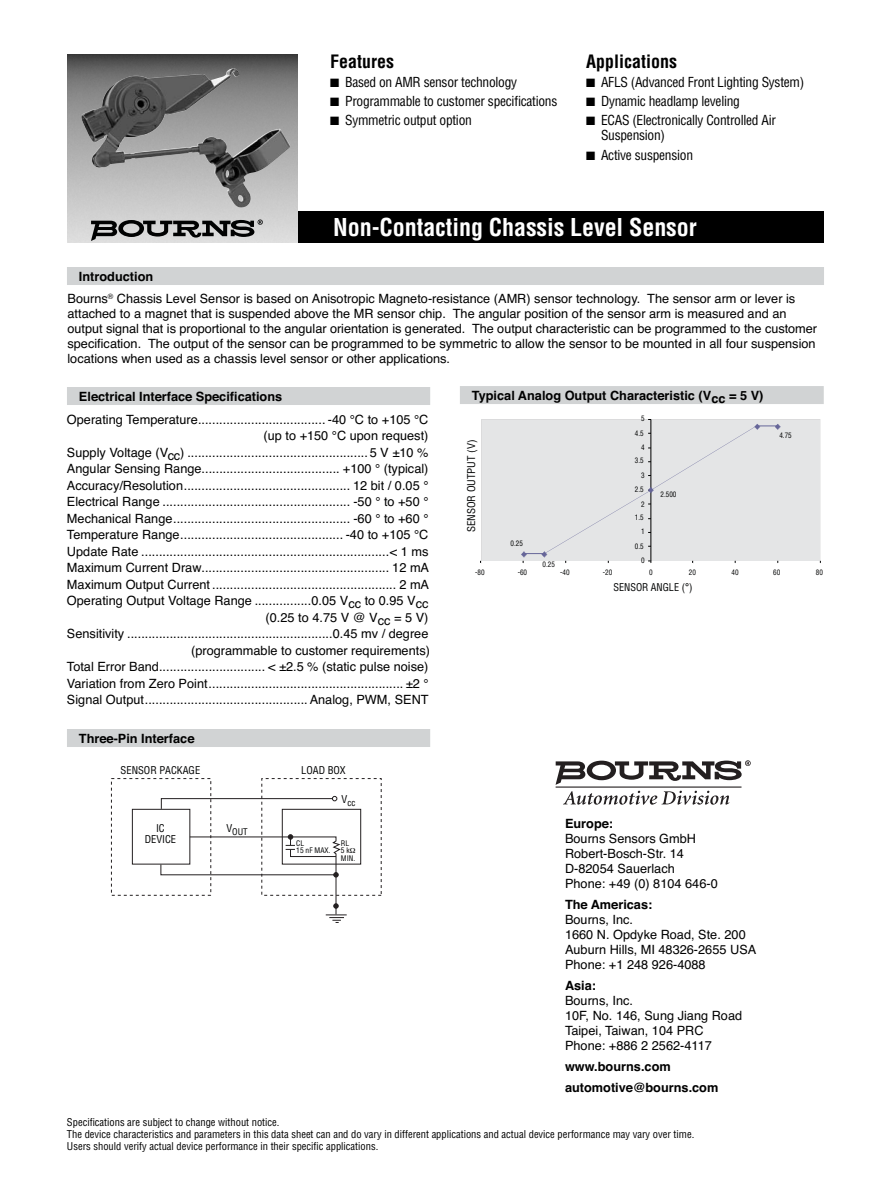
<style>
.page{position:relative;width:891px;height:1188px;background:#fff}
.page>*{position:absolute;margin:0;border:0;box-sizing:border-box;transform-origin:0 0}
.t1{font:700 condensed 24px "Helvetica";letter-spacing:-.005em;color:#fff}
.t2{font:700 condensed 18px "Helvetica";color:#000}
.t3{font:condensed 13.5px/15px "Helvetica";letter-spacing:-.02em;color:#000}
.t4{font:12.75px/16.5px "Helvetica";color:#000}
.t5{font:700 12.75px/21px "Helvetica";color:#000}
.t6{font:condensed 10.5px/12px "Helvetica";color:#000}
.t7{font:condensed 10.5px/10.5px "Helvetica";color:#010202;text-align:center}
.t8{font:condensed 10.5px "Helvetica";color:#010202;scale:1.04 1}
.t9{font:condensed 9px "Helvetica";color:#010202}
.t10{font:condensed 7.5px/7.5px "Helvetica";color:#010202}
.t11{font:condensed 7.35px "Helvetica";color:#010202}
</style>
<div class="page">
<div style="left:67px;top:267px;width:757px;height:18px;background:#d1d3d4"></div>
<div style="left:289px;top:212px;width:535px;height:31px;background:#000"></div>
<img style="left:68px;top:54px;width:230px;height:189px">
<svg style="left:91px;top:220px;width:172px;height:21px;background:#7d7e7e"></svg>
<div style="left:67px;top:387px;width:363px;height:18px;background:#d1d3d4"></div>
<div style="left:460px;top:386px;width:364px;height:18px;background:#d1d3d4"></div>
<svg style="left:563px;top:791px;width:166px;height:14px"></svg>
<svg style="left:556px;top:760px;width:195px;height:25px"></svg>
<hr style="left:556px;top:787px;width:186px;height:1px;background:#231f20">
<img style="left:92px;top:68px;width:198px;height:140px">
<div style="left:67px;top:729px;width:363px;height:18px;background:#d1d3d4"></div>
<div style="left:481px;top:419px;width:339px;height:142px;background:#e4e5e6"></div>
<svg style="left:521px;top:419px;width:260px;height:144px"></svg>
<svg style="left:111px;top:778px;width:271px;height:145px"></svg>
<h2 class="t2" style="left:330px;top:54px;width:65px">Features</h2>
<p class="t3" style="left:330px;top:76px;width:189px">■ Based on AMR sensor technology</p>
<p class="t3" style="left:330px;top:95px;width:229px">■ Programmable to customer specifications</p>
<p class="t3" style="left:330px;top:114px;width:143px">■ Symmetric output option</p>
<h2 class="t2" style="left:586px;top:54px;width:93px">Applications</h2>
<p class="t3" style="left:586px;top:76px;width:220px">■ AFLS (Advanced Front Lighting System)</p>
<p class="t3" style="left:586px;top:95px;width:155px">■ Dynamic headlamp leveling</p>
<p class="t3" style="left:601px;top:114px;width:176px;text-indent:-15px">■ ECAS (Electronically Controlled Air<br>Suspension)</p>
<p class="t3" style="left:586px;top:148px;width:109px">■ Active suspension</p>
<p class="t5" style="left:79px;top:267px;width:76px">Introduction</p>
<h1 class="t1" style="left:333px;top:218px;width:365px">Non-Contacting Chassis Level Sensor</h1>
<p class="t4" style="left:68px;top:292px;width:751px;line-height:15px">Bourns<sup>®</sup> Chassis Level Sensor is based on Anisotropic Magneto-resistance (AMR) sensor technology. The sensor arm or lever is attached to a magnet that is suspended above the MR sensor chip. The angular position of the sensor arm is measured and an output signal that is proportional to the angular orientation is generated. The output characteristic can be programmed to the customer specification. The output of the sensor can be programmed to be symmetric to allow the sensor to be mounted in all four suspension locations when used as a chassis level sensor or other applications.</p>
<p class="t5" style="left:79px;top:387px;width:205px">Electrical Interface Specifications</p>
<p class="t5" style="left:472px;top:386px;width:293px">Typical Analog Output Characteristic (Vcc = 5 V)</p>
<p class="t4" style="left:67px;top:412px;width:365px;text-align:right">Operating Temperature .................................... -40 °C to +105 °C (up to +150 °C upon request)<br>Supply Voltage (Vcc) ...................................................5 V ±10 % Angular Sensing Range....................................... +100 ° (typical)<br>Accuracy/Resolution ............................................... 12 bit / 0.05 ° Electrical Range ..................................................... -50 ° to +50 ° Mechanical Range .................................................. -60 ° to +60 ° Temperature Range .............................................. -40 to +105 °C Update Rate ......................................................................&lt; 1 ms Maximum Current Draw ..................................................... 12 mA Maximum Output Current .................................................... 2 mA Operating Output Voltage Range ................0.05 Vcc to 0.95 Vcc (0.25 to 4.75 V @ Vcc = 5 V)<br>Sensitivity ..........................................................0.45 mv / degree (programmable to customer requirements)<br>Total Error Band.............................. &lt; ±2.5 % (static pulse noise)<br>Variation from Zero Point ....................................................... ±2 ° Signal Output .............................................. Analog, PWM, SENT</p>
<p class="t5" style="left:79px;top:729px;width:117px">Three-Pin Interface</p>
<p class="t7" style="left:121px;top:766px;width:81px">SENSOR PACKAGE</p>
<p class="t7" style="left:145px;top:824px;width:33px">IC<br>DEVICE</p>
<p class="t9" style="left:226px;top:828px;width:23px"><sup>V</sup>OUT</p>
<p class="t7" style="left:301px;top:766px;width:46px">LOAD BOX</p>
<p class="t9" style="left:342px;top:799px;width:15px"><sup>V</sup>cc</p>
<p class="t10" style="left:296px;top:840px;width:36px">CL<br>15 nF MAX.</p>
<p class="t10" style="left:341px;top:840px;width:16px">RL<br>5 k<br>MIN.</p>
<p class="t8" style="left:467px;top:532px;width:91px;rotate:-90deg">SENSOR OUTPUT (V)</p>
<p class="t11" style="left:511px;top:541px;width:14px">0.25</p>
<p class="t11" style="left:641px;top:416px;width:5px">5</p>
<p class="t11" style="left:635px;top:430px;width:10px">4.5</p>
<p class="t11" style="left:641px;top:444px;width:5px">4</p>
<p class="t11" style="left:635px;top:458px;width:10px">3.5</p>
<p class="t11" style="left:641px;top:473px;width:5px">3</p>
<p class="t11" style="left:635px;top:486px;width:10px">2.5</p>
<p class="t11" style="left:641px;top:501px;width:5px">2</p>
<p class="t11" style="left:635px;top:515px;width:10px">1.5</p>
<p class="t11" style="left:641px;top:529px;width:5px">1</p>
<p class="t11" style="left:635px;top:543px;width:10px">0.5</p>
<p class="t11" style="left:661px;top:492px;width:17px">2.500</p>
<p class="t11" style="left:779px;top:432px;width:14px">4.75</p>
<p class="t11" style="left:641px;top:557px;width:5px">0</p>
<p class="t11" style="left:543px;top:562px;width:14px">0.25</p>
<p class="t11" style="left:475px;top:569px;width:11px">-80</p>
<p class="t11" style="left:518px;top:569px;width:11px">-60</p>
<p class="t11" style="left:560px;top:569px;width:11px">-40</p>
<p class="t11" style="left:603px;top:569px;width:11px">-20</p>
<p class="t11" style="left:649px;top:569px;width:5px">0</p>
<p class="t11" style="left:689px;top:569px;width:9px">20</p>
<p class="t11" style="left:732px;top:569px;width:9px">40</p>
<p class="t11" style="left:773px;top:569px;width:9px">60</p>
<p class="t11" style="left:816px;top:569px;width:9px">80</p>
<p class="t7" style="left:613px;top:582px;width:81px">SENSOR ANGLE (°)</p>
<p class="t5" style="left:565px;top:815px;width:50px">Europe:</p>
<p class="t4" style="left:565px;top:833px;width:154px;line-height:15px">Bourns Sensors GmbH<br>Robert-Bosch-Str. 14<br>D-82054 Sauerlach<br>Phone: +49 (0) 8104 646-0</p>
<p class="t5" style="left:565px;top:896px;width:89px">The Americas:</p>
<p class="t4" style="left:565px;top:914px;width:193px;line-height:15px">Bourns, Inc.<br>1660 N. Opdyke Road, Ste. 200<br>Auburn Hills, MI 48326-2655 USA<br>Phone: +1 248 926-4088</p>
<p class="t5" style="left:565px;top:977px;width:33px">Asia:</p>
<p class="t4" style="left:565px;top:995px;width:179px;line-height:15px">Bourns, Inc.<br>10F, No. 146, Sung Jiang Road<br>Taipei, Taiwan, 104 PRC<br>Phone: +886 2 2562-4117</p>
<p class="t5" style="left:565px;top:1058px;width:155px">www.bourns.com automotive@bourns.com</p>
<p class="t6" style="left:67px;top:1117px;width:629px">Specifications are subject to change without notice.<br>The device characteristics and parameters in this data sheet can and do vary in different applications and actual device performance may vary over time.<br>Users should verify actual device performance in their specific applications.</p>
</div>
